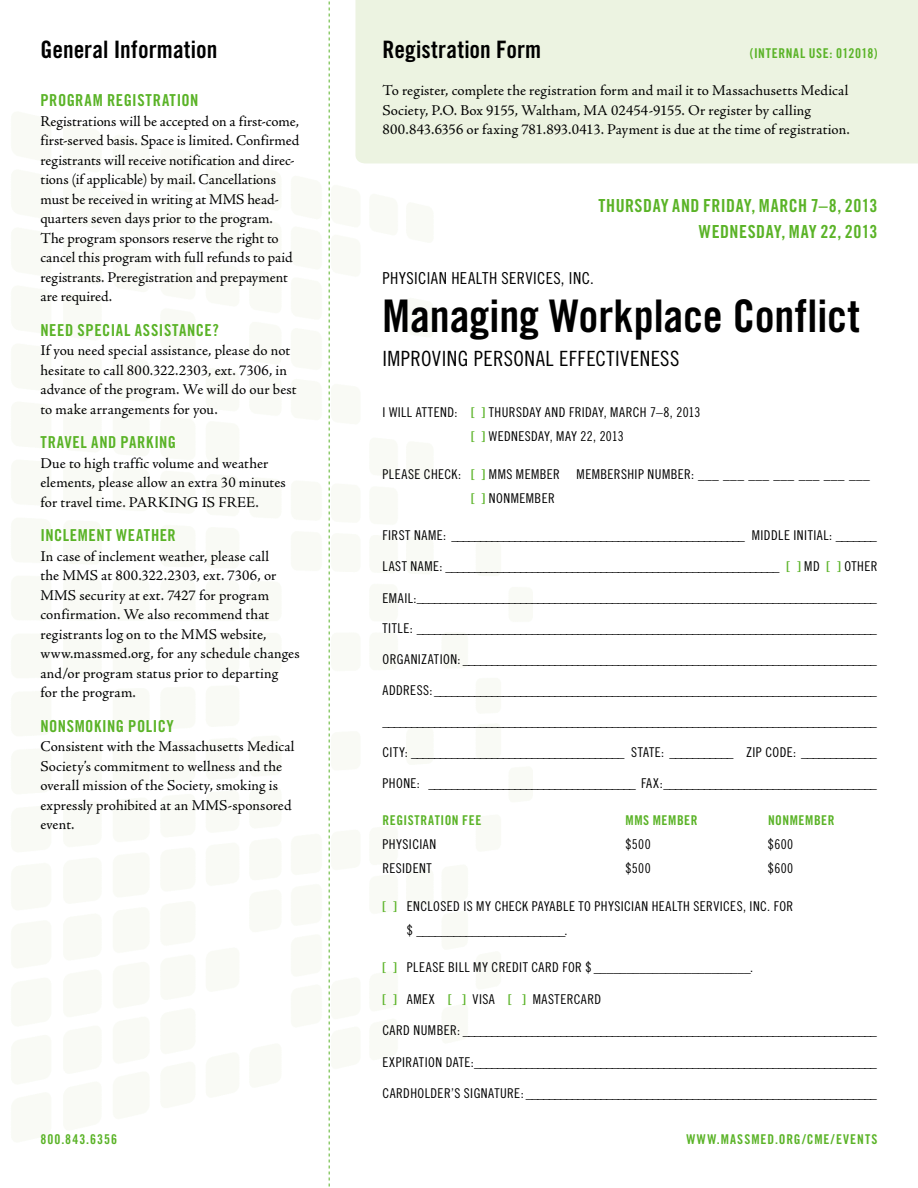
<style>
.page{position:relative;width:918px;height:1188px;background:#fff}
.page>*{position:absolute;margin:0;border:0;box-sizing:border-box;transform-origin:0 0}
.t1{font:45px "Trade Gothic LT Std Bd Cn 20";letter-spacing:-.005em;color:#000}
.t2{font:24px "Trade Gothic LT Std Bd Cn 20";letter-spacing:.005em;color:#000}
.t3{font:21px "Trade Gothic LT Std Cn 18";color:#000}
.t4{font:18px/25.5px "Trade Gothic LT Std Bd Cn 20";letter-spacing:.03em;color:#5ab327;text-align:right}
.t5{font:16.5px "Trade Gothic LT Std Bd Cn 20";letter-spacing:.035em;color:#5ab327}
.t6{font:16.5px "Trade Gothic LT Std Cn 18";color:#000}
.t7{font:15px/19.5px "Adobe Jenson Pro";letter-spacing:.005em;color:#000}
.t8{font:13.5px "Trade Gothic LT Std Cn 18";letter-spacing:.035em;color:#000}
.t9{font:13.5px "Trade Gothic LT Std Bd Cn 20";letter-spacing:.045em;color:#5ab327}
.t10{font:13.5px "Trade Gothic LT Std Bd Cn 20";letter-spacing:.07em;color:#5ab327}
.s1{font-family:"Trade Gothic LT Std Bd Cn 20";color:#5ab327}
</style>
<div class="page">
<svg style="left:329px;top:1px;width:1px;height:1186px"></svg>
<div style="left:355px;top:0;width:563px;height:163px;background:#ecf3e1"></div>
<h2 class="t2" style="left:40px;top:35px;width:178px">GENERAL INFORMATION</h2>
<p class="t5" style="left:40px;top:91px;width:76px">PROGRAM REGISTRATION</p>
<p class="t7" style="left:40px;top:112px;width:260px">Registrations will be accepted on a first-come, first-served basis. Space is limited. Confirmed registrants will receive notification and direc&shy;tions (if applicable) by mail. Cancellations must be received in writing at MMS head&shy;quarters seven days prior to the program.<br>The program sponsors reserve the right to cancel this program with full refunds to paid registrants. Preregistration and prepayment are required.</p>
<p class="t5" style="left:40px;top:320px;width:9px">NEED</p>
<p class="t5" style="left:78px;top:320px;width:17px">SPECIA</p>
<p class="t5" style="left:124px;top:320px;width:28px">L ASSISTANCE</p>
<p class="t5" style="left:212px;top:320px;width:8px">?</p>
<p class="t7" style="left:40px;top:341px;width:258px">If you need special assistance, please do not hesitate to call 800.322.2303, ext. 7306, in advance of the program. We will do our best to make arrangements for you.</p>
<p class="t5" style="left:40px;top:433px;width:60px">TRAVEL AND</p>
<p class="t5" style="left:121px;top:433px;width:18px">PARKING</p>
<p class="t7" style="left:40px;top:454px;width:247px">Due to high traffic volume and weather elements, please allow an extra 30 minutes for travel time. PARKING IS FREE.</p>
<p class="t5" style="left:40px;top:526px;width:39px">INCLEMENT</p>
<p class="t5" style="left:116px;top:526px;width:10px">WEAT</p>
<p class="t5" style="left:151px;top:526px;width:17px">HER</p>
<p class="t7" style="left:40px;top:547px;width:261px">In case of inclement weather, please call<br>the MMS at 800.322.2303, ext. 7306, or MMS security at ext. 7427 for program confirmation. We also recommend that registrants log on to the MMS website, www.massmed.org, for any schedule changes and/or program status prior to departing<br>for the program.</p>
<p class="t5" style="left:40px;top:716px;width:44px">NONSMOKING</p>
<p class="t5" style="left:128px;top:716px;width:46px">POLICY</p>
<p class="t7" style="left:40px;top:737px;width:256px">Consistent with the Massachusetts Medical Society’s commitment to wellness and the overall mission of the Society, smoking is expressly prohibited at an MMS-sponsored event.</p>
<h2 class="t2" style="left:382px;top:35px;width:160px">REGISTRATION FORM</h2>
<p class="t9" style="left:750px;top:45px;width:12px">(INTERNA</p>
<p class="t9" style="left:800px;top:45px;width:79px">L USE: 012018)</p>
<p class="t7" style="left:382px;top:81px;width:469px">To register, complete the registration form and mail it to Massachusetts Medical<br>Society, P.O. Box 9155, Waltham, MA 02454-9155. Or register by calling<br>800.843.6356 or faxing 781.893.0413. Payment is due at the time of registration.</p>
<h3 class="t4" style="left:598px;top:193px;width:27px">THURSDA</h3>
<h3 class="t4" style="left:661px;top:193px;width:52px">Y AND FRIDA</h3>
<h3 class="t4" style="left:744px;top:193px;width:26px">Y, MARC</h3>
<h3 class="t4" style="left:699px;top:193px;width:180px">H 7–8, 2013<br>WEDNESDAY, MAY 22, 2013</h3>
<p class="t6" style="left:382px;top:268px;width:8px">PHYSICIAN</p>
<p class="t6" style="left:451px;top:268px;width:9px">HEALTH</p>
<p class="t6" style="left:502px;top:268px;width:39px">SERVICES</p>
<p class="t6" style="left:561px;top:268px;width:34px">, INC .</p>
<h1 class="t1" style="left:382px;top:289px;width:479px">MANAGING WORKPLACE CONFLICT</h1>
<h3 class="t3" style="left:382px;top:346px;width:17px">IMPRO</h3>
<h3 class="t3" style="left:432px;top:346px;width:53px">VING PERSONAL</h3>
<h3 class="t3" style="left:559px;top:346px;width:82px">EFFECTIVENESS</h3>
<p class="t8" style="left:382px;top:404px;width:14px">I WILL</p>
<p class="t8" style="left:416px;top:404px;width:8px">ATTEND</p>
<p class="t8" style="left:454px;top:404px;width:42px">: <span class="s1">[ ]</span>THURSDAY</p>
<p class="t8" style="left:545px;top:404px;width:8px">AND</p>
<p class="t8" style="left:569px;top:404px;width:13px">FRIDAY</p>
<p class="t8" style="left:604px;top:404px;width:15px">, MARCH</p>
<p class="t8" style="left:650px;top:404px;width:52px">7–8, 2013</p>
<p class="t8" style="left:471px;top:428px;width:93px"><span class="s1">[ ]</span> WEDNESDAY, MAY</p>
<p class="t8" style="left:581px;top:428px;width:45px">22, 2013</p>
<p class="t8" style="left:383px;top:466px;width:14px">PLEASE</p>
<p class="t8" style="left:424px;top:466px;width:8px">CHEC</p>
<p class="t8" style="left:451px;top:466px;width:81px">K: <span class="s1">[ ]</span> MMS MEMBER</p>
<p class="t8" style="left:577px;top:466px;width:17px">MEMBERSHIP</p>
<p class="t8" style="left:648px;top:466px;width:16px">NUMBER</p>
<p class="t8" style="left:691px;top:466px;width:180px">: ___ ___ ___ ___ ___ ___ ___</p>
<p class="t8" style="left:471px;top:490px;width:34px"><span class="s1">[ ]</span> NONMEMBER</p>
<p class="t8" style="left:383px;top:527px;width:7px">FIRST</p>
<p class="t8" style="left:414px;top:527px;width:354px">NAME : ___________________________________________________ MIDDLE</p>
<p class="t8" style="left:794px;top:527px;width:6px">INITIAL</p>
<p class="t8" style="left:829px;top:527px;width:49px">: _______</p>
<p class="t8" style="left:383px;top:558px;width:470px">LAST NAME : __________________________________________________________ <span class="s1">[ ]</span> MD <span class="s1">[ ]</span> OTHER</p>
<p class="t8" style="left:383px;top:590px;width:496px">EMAIL :________________________________________________________________________________</p>
<p class="t8" style="left:382px;top:620px;width:496px">TITLE : ________________________________________________________________________________</p>
<p class="t8" style="left:382px;top:651px;width:15px">ORGANI</p>
<p class="t8" style="left:421px;top:651px;width:14px">ZATION</p>
<p class="t8" style="left:457px;top:651px;width:421px">: ________________________________________________________________________</p>
<p class="t8" style="left:382px;top:682px;width:15px">ADDRESS</p>
<p class="t8" style="left:429px;top:682px;width:449px">: _____________________________________________________________________________</p>
<p class="t8" style="left:382px;top:713px;width:496px">______________________________________________________________________________________</p>
<p class="t8" style="left:382px;top:744px;width:262px">CITY : _____________________________________ STATE</p>
<p class="t8" style="left:661px;top:744px;width:217px">: ___________ ZIP CODE : _____________</p>
<p class="t8" style="left:382px;top:775px;width:8px">PHONE</p>
<p class="t8" style="left:417px;top:775px;width:461px">: ____________________________________ FA X:_____________________________________</p>
<p class="t9" style="left:382px;top:812px;width:15px">REGISTRATION</p>
<p class="t9" style="left:462px;top:812px;width:14px">FEE</p>
<p class="t9" style="left:626px;top:812px;width:44px">MMS MEMBER</p>
<p class="t9" style="left:768px;top:812px;width:39px">NONMEMBER</p>
<p class="t8" style="left:382px;top:836px;width:13px">PHYSICIAN</p>
<p class="t8" style="left:626px;top:836px;width:27px">$500</p>
<p class="t8" style="left:768px;top:836px;width:27px">$600</p>
<p class="t8" style="left:382px;top:860px;width:14px">RESIDENT</p>
<p class="t8" style="left:625px;top:860px;width:27px">$500</p>
<p class="t8" style="left:768px;top:860px;width:27px">$600</p>
<p class="t8" style="left:382px;top:898px;width:39px"><span class="s1">[ ]</span> ENCLOSED</p>
<p class="t8" style="left:463px;top:898px;width:39px">ISMYCHEC</p>
<p class="t8" style="left:522px;top:898px;width:17px">K PAYABLE</p>
<p class="t8" style="left:579px;top:898px;width:23px">TO PHYSICIAN</p>
<p class="t8" style="left:652px;top:898px;width:8px">HEALTH</p>
<p class="t8" style="left:694px;top:898px;width:33px">SERVICES</p>
<p class="t8" style="left:743px;top:898px;width:44px">, INC. FOR</p>
<p class="t8" style="left:407px;top:922px;width:162px">$ ________________________.</p>
<p class="t8" style="left:382px;top:959px;width:38px"><span class="s1">[ ]</span> PLEASE</p>
<p class="t8" style="left:448px;top:959px;width:7px">BILL</p>
<p class="t8" style="left:473px;top:959px;width:26px">MY CREDIT</p>
<p class="t8" style="left:531px;top:959px;width:8px">CARD</p>
<p class="t8" style="left:562px;top:959px;width:192px">FOR $ ________________________.</p>
<p class="t8" style="left:382px;top:991px;width:97px"><span class="s1">[ ]</span> AMEX <span class="s1">[ ]</span> VISA</p>
<p class="t8" style="left:508px;top:991px;width:41px"><span class="s1">[ ]</span> MASTER</p>
<p class="t8" style="left:574px;top:991px;width:15px">CARD</p>
<p class="t8" style="left:382px;top:1022px;width:15px">CARD</p>
<p class="t8" style="left:413px;top:1022px;width:16px">NUMBER</p>
<p class="t8" style="left:457px;top:1022px;width:421px">: ________________________________________________________________________</p>
<p class="t8" style="left:383px;top:1054px;width:20px">EXPIRATION</p>
<p class="t8" style="left:446px;top:1054px;width:433px">DATE :______________________________________________________________________</p>
<p class="t8" style="left:383px;top:1085px;width:15px">CARDHOLDER</p>
<p class="t8" style="left:451px;top:1085px;width:27px">’S SIGNATURE</p>
<p class="t8" style="left:521px;top:1085px;width:358px">: _____________________________________________________________</p>
<p class="t10" style="left:40px;top:1131px;width:78px">800.843.6356</p>
<p class="t9" style="left:686px;top:1131px;width:9px">WWW</p>
<p class="t9" style="left:717px;top:1131px;width:13px">.MASSMED</p>
<p class="t9" style="left:775px;top:1131px;width:40px">.ORG/CME</p>
<p class="t9" style="left:831px;top:1131px;width:27px">/EVENTS</p>
</div>
